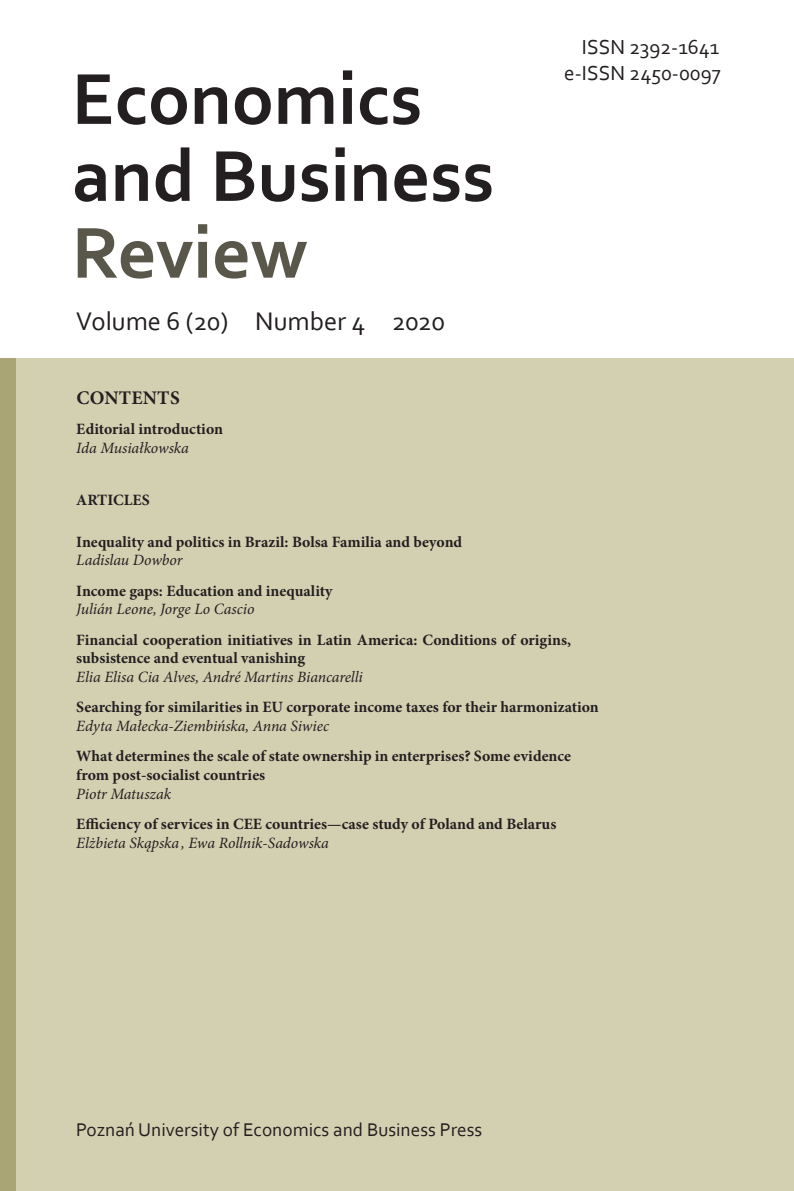
<style>
.page{position:relative;width:794px;height:1191px;background:#fff}
.page>*{position:absolute;margin:0;border:0;box-sizing:border-box;transform-origin:0 0}
.t1{font:700 75.6px/77px "Corbel";color:#231f20}
.t2{font:700 75.6px "Corbel";color:#58574a}
.t3{font:26.6px "Corbel";color:#231f20}
.t4{font:21.18px/25.4px "Corbel";color:#231f20}
.t5{font:19.25px "Corbel";color:#231f20}
.t6{font:700 19.25px "Minion Pro";letter-spacing:.01em;color:#231f20}
.t7{font:700 15.75px/18.9px "Minion Pro";color:#231f20}
.t8{font:italic 15.75px "Minion Pro";letter-spacing:-.005em;color:#231f20}
.s1{color:#fff}
</style>
<div class="page">
<div style="left:0;top:358px;width:16px;height:833px;background:#a9a575"></div>
<div style="left:16px;top:358px;width:778px;height:833px;background:#d3d0b2"></div>
<h1 class="t1" style="left:72px;top:58px;width:424px">Economics and Business</h1>
<h1 class="t2" style="left:72px;top:206px;width:237px">Review</h1>
<h2 class="t3" style="left:76px;top:304px;width:370px">Volume 6 (20) Number 4 2020</h2>
<p class="t6" style="left:76px;top:384px;width:105px">ContentS</p>
<p class="t7" style="left:76px;top:419px;width:148px">editorial introduction</p>
<p class="t8" style="left:76px;top:437px;width:114px">Ida Musiałkowska</p>
<h3 class="t4" style="left:564px;top:34px;width:158px"><span class="s1">e-</span>ISSN 2392-1641 e-ISSN 2450-0097</h3>
<p class="t7" style="left:76px;top:490px;width:75px">ARtICLeS</p>
<p class="t7" style="left:76px;top:532px;width:387px">Inequality and politics in Brazil: Bolsa Familia and beyond</p>
<p class="t8" style="left:76px;top:549px;width:108px">Ladislau Dowbor</p>
<p class="t7" style="left:76px;top:581px;width:258px">Income gaps: education and inequality</p>
<p class="t8" style="left:76px;top:598px;width:180px">Julián Leone, Jorge Lo Cascio</p>
<p class="t7" style="left:76px;top:630px;width:496px">Financial cooperation initiatives in Latin America: Conditions of origins, subsistence and eventual vanishing</p>
<p class="t8" style="left:76px;top:666px;width:288px">Elia Elisa Cia Alves, André Martins Biancarelli</p>
<p class="t7" style="left:76px;top:698px;width:524px">Searching for similarities in eU corporate income taxes for their harmonization</p>
<p class="t8" style="left:76px;top:715px;width:254px">Edyta Małecka-Ziembińska, Anna Siwiec</p>
<p class="t7" style="left:76px;top:747px;width:496px">What determines the scale of state ownership in enterprises? Some evidence from post-socialist countries</p>
<p class="t8" style="left:76px;top:783px;width:96px">Piotr Matuszak</p>
<p class="t7" style="left:76px;top:814px;width:481px">efficiency of services in Cee countries—case study of Poland and Belarus</p>
<p class="t8" style="left:76px;top:832px;width:254px">Elżbieta Skąpska , Ewa Rollnik-Sadowska</p>
<p class="t5" style="left:76px;top:1117px;width:407px">Poznań University of Economics and Business Press</p>
</div>
